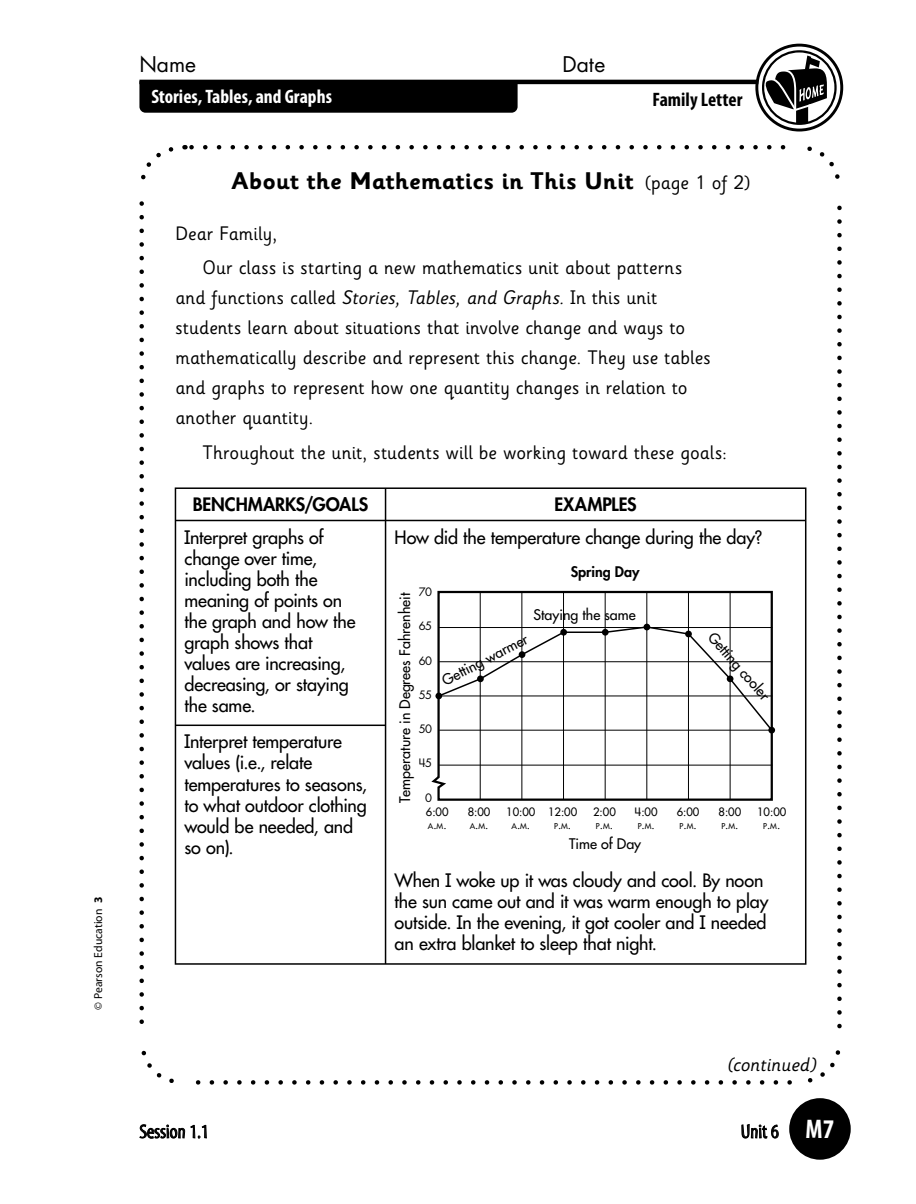
<style>
.page{position:relative;width:916px;height:1204px;background:#fff}
.page>*{position:absolute;margin:0;border:0;box-sizing:border-box;transform-origin:0 0}
.t1{font:700 condensed 27px "Myriad Pro";color:#fff}
.t2{font:700 24px "Sassoon Infant";letter-spacing:.01em;color:#000}
.t3{font:21px "SF Futura B";color:#000}
.t4{font:19.5px/30px "Sassoon Infant";letter-spacing:.005em;color:#000}
.t5{font:700 condensed 19.5px "Myriad Pro";color:#fff}
.t6{font:19.5px "Myriad Tilt";color:#000}
.t7{font:700 condensed 19.5px "Myriad Pro";color:#000}
.t8{font:italic 19.5px "Sassoon Infant";color:#000}
.t9{font:500 18px/21px "SF Futura B";letter-spacing:-.01em;color:#000}
.t10{font:800 18px "SF Futura B";letter-spacing:-.005em;color:#000}
.t11{font:500 14.25px "SF Futura B";color:#000}
.t12{font:800 14.25px "SF Futura B";color:#000}
.t13{font:11.7px "Myriad Pro";color:#000}
.t14{font:500 11.25px "SF Futura B";color:#000}
.t15{font:11.25px "SF Futura B";letter-spacing:-.05em;color:#000}
.t16{font:500 7.8px "SF Futura B";color:#000}
.s1{font-weight:700}
.s2{font-weight:400;font-size:19.5px}
.s3{font-style:italic}
.s4{font-size:11.25px}
</style>
<div class="page">
<div style="left:789px;top:1097px;width:61px;height:62px;background:#000;border-radius:50%"></div>
<svg style="left:141px;top:147px;width:33px;height:33px"></svg>
<svg style="left:139px;top:203px;width:5px;height:821px"></svg>
<svg style="left:141px;top:1050px;width:33px;height:33px"></svg>
<svg style="left:198px;top:1080px;width:592px;height:4px"></svg>
<svg style="left:807px;top:1050px;width:34px;height:33px"></svg>
<svg style="left:837px;top:205px;width:4px;height:820px"></svg>
<svg style="left:807px;top:146px;width:33px;height:33px"></svg>
<svg style="left:191px;top:145px;width:592px;height:4px"></svg>
<div style="left:139px;top:84px;width:378px;height:29px;background:#000"></div>
<hr style="left:139px;top:80px;width:702px;height:4px;background:#000">
<svg style="left:755px;top:44px;width:88px;height:87px"></svg>
<hr style="left:175px;top:487px;width:210px;height:2px;background:#000">
<hr style="left:175px;top:489px;width:1px;height:30px;background:#000">
<hr style="left:385px;top:487px;width:210px;height:2px;background:#000">
<hr style="left:385px;top:489px;width:1px;height:30px;background:#000">
<hr style="left:595px;top:487px;width:211px;height:2px;background:#000">
<hr style="left:805px;top:489px;width:1px;height:30px;background:#000">
<hr style="left:175px;top:519px;width:210px;height:2px;background:#000">
<hr style="left:175px;top:521px;width:1px;height:203px;background:#000">
<hr style="left:385px;top:519px;width:210px;height:2px;background:#000">
<hr style="left:385px;top:521px;width:1px;height:203px;background:#000">
<hr style="left:595px;top:519px;width:211px;height:2px;background:#000">
<hr style="left:805px;top:521px;width:1px;height:204px;background:#000">
<hr style="left:175px;top:724px;width:211px;height:2px;background:#000">
<hr style="left:175px;top:726px;width:1px;height:237px;background:#000">
<hr style="left:385px;top:726px;width:1px;height:237px;background:#000">
<hr style="left:805px;top:725px;width:1px;height:238px;background:#000">
<hr style="left:175px;top:963px;width:631px;height:1px;background:#000">
<svg style="left:431px;top:590px;width:343px;height:211px"></svg>
<hr style="left:439px;top:764px;width:333px;height:1px;background:#000">
<svg style="left:437px;top:625px;width:337px;height:107px"></svg>
<p class="t13" style="left:91px;top:1009px;width:114px;rotate:-90deg">© Pearson Education <span class="s1">3</span></p>
<p class="t3" style="left:139px;top:57px;width:58px">Name</p>
<p class="t3" style="left:562px;top:57px;width:44px">Date</p>
<p class="t5" style="left:151px;top:84px;width:182px">Stories, Tables, and Graphs</p>
<p class="t7" style="left:652px;top:87px;width:91px">Family Letter</p>
<p class="t2" style="left:231px;top:172px;width:519px">About the Mathematics in This Unit <span class="s2">(page 1 of 2)</span></p>
<p class="t4" style="left:202px;top:220px;width:481px;line-height:34.5px;text-indent:-27px">Dear Family,<br>Our class is starting a new mathematics unit about patterns</p>
<p class="t4" style="left:175px;top:287px;width:537px">and functions called <span class="s3">Stories, Tables, and Graphs.</span> In this unit students learn about situations that involve change and ways to mathematically describe and represent this change. They use tables and graphs to represent how one quantity changes in relation to another quantity.</p>
<p class="t4" style="left:202px;top:441px;width:526px">Throughout the unit, students will be working toward these goals:</p>
<p class="t10" style="left:193px;top:494px;width:177px">BENCHMARKS/GOALS</p>
<p class="t10" style="left:554px;top:494px;width:84px">EXAMPLES</p>
<p class="t9" style="left:184px;top:528px;width:173px">Interpret graphs of change over time, including both the meaning of points on the graph and how the graph shows that values are increasing, decreasing, or staying the same.</p>
<p class="t9" style="left:394px;top:528px;width:370px">How did the temperature change during the day?</p>
<p class="t12" style="left:570px;top:563px;width:70px">Spring Day</p>
<p class="t15" style="left:419px;top:588px;width:15px">70</p>
<p class="t15" style="left:419px;top:622px;width:15px">65</p>
<p class="t15" style="left:419px;top:656px;width:15px">60</p>
<p class="t15" style="left:419px;top:690px;width:15px">55</p>
<p class="t11" style="left:396px;top:803px;width:212px;rotate:-90deg">Temperature in Degrees Fahrenheit</p>
<p class="t11" style="left:533px;top:606px;width:104px">Staying the same</p>
<p class="t11" style="left:439px;top:673px;width:96px;rotate:-27deg">Getting warmer</p>
<p class="t11" style="left:717px;top:628px;width:86px;rotate:49deg">Getting cooler</p>
<p class="t15" style="left:419px;top:725px;width:15px">50</p>
<p class="t9" style="left:184px;top:733px;width:184px">Interpret temperature values (i.e., relate temperatures to seasons, to what outdoor clothing would be needed, and so on).</p>
<p class="t15" style="left:419px;top:759px;width:15px">45</p>
<p class="t15" style="left:425px;top:794px;width:8px">0</p>
<p class="t14" style="left:426px;top:805px;width:24px">6:00</p>
<p class="t16" style="left:428px;top:821px;width:20px">A<span class="s4">.</span>M<span class="s4">.</span></p>
<p class="t14" style="left:467px;top:805px;width:24px">8:00</p>
<p class="t16" style="left:469px;top:821px;width:20px">A<span class="s4">.</span>M<span class="s4">.</span></p>
<p class="t14" style="left:506px;top:805px;width:31px">10:00</p>
<p class="t16" style="left:511px;top:821px;width:20px">A<span class="s4">.</span>M<span class="s4">.</span></p>
<p class="t14" style="left:548px;top:805px;width:31px">12:00</p>
<p class="t16" style="left:554px;top:821px;width:19px">P<span class="s4">.</span>M<span class="s4">.</span></p>
<p class="t14" style="left:593px;top:805px;width:24px">2:00</p>
<p class="t16" style="left:596px;top:821px;width:19px">P<span class="s4">.</span>M<span class="s4">.</span></p>
<p class="t14" style="left:635px;top:805px;width:24px">4:00</p>
<p class="t16" style="left:637px;top:821px;width:19px">P<span class="s4">.</span>M<span class="s4">.</span></p>
<p class="t14" style="left:676px;top:805px;width:24px">6:00</p>
<p class="t16" style="left:679px;top:821px;width:19px">P<span class="s4">.</span>M<span class="s4">.</span></p>
<p class="t14" style="left:718px;top:805px;width:24px">8:00</p>
<p class="t16" style="left:721px;top:821px;width:19px">P<span class="s4">.</span>M<span class="s4">.</span></p>
<p class="t14" style="left:757px;top:805px;width:31px">10:00</p>
<p class="t16" style="left:763px;top:821px;width:19px">P<span class="s4">.</span>M<span class="s4">.</span></p>
<p class="t11" style="left:569px;top:835px;width:74px">Time of Day</p>
<p class="t9" style="left:394px;top:872px;width:375px">When I woke up it was cloudy and cool. By noon the sun came out and it was warm enough to play outside. In the evening, it got cooler and I needed an extra blanket to sleep that night.</p>
<p class="t8" style="left:727px;top:1056px;width:92px">(continued)</p>
<p class="t6" style="left:139px;top:1124px;width:71px">Session 1.1</p>
<p class="t6" style="left:741px;top:1124px;width:39px">Unit 6</p>
<p class="t1" style="left:805px;top:1112px;width:30px">M7</p>
</div>
